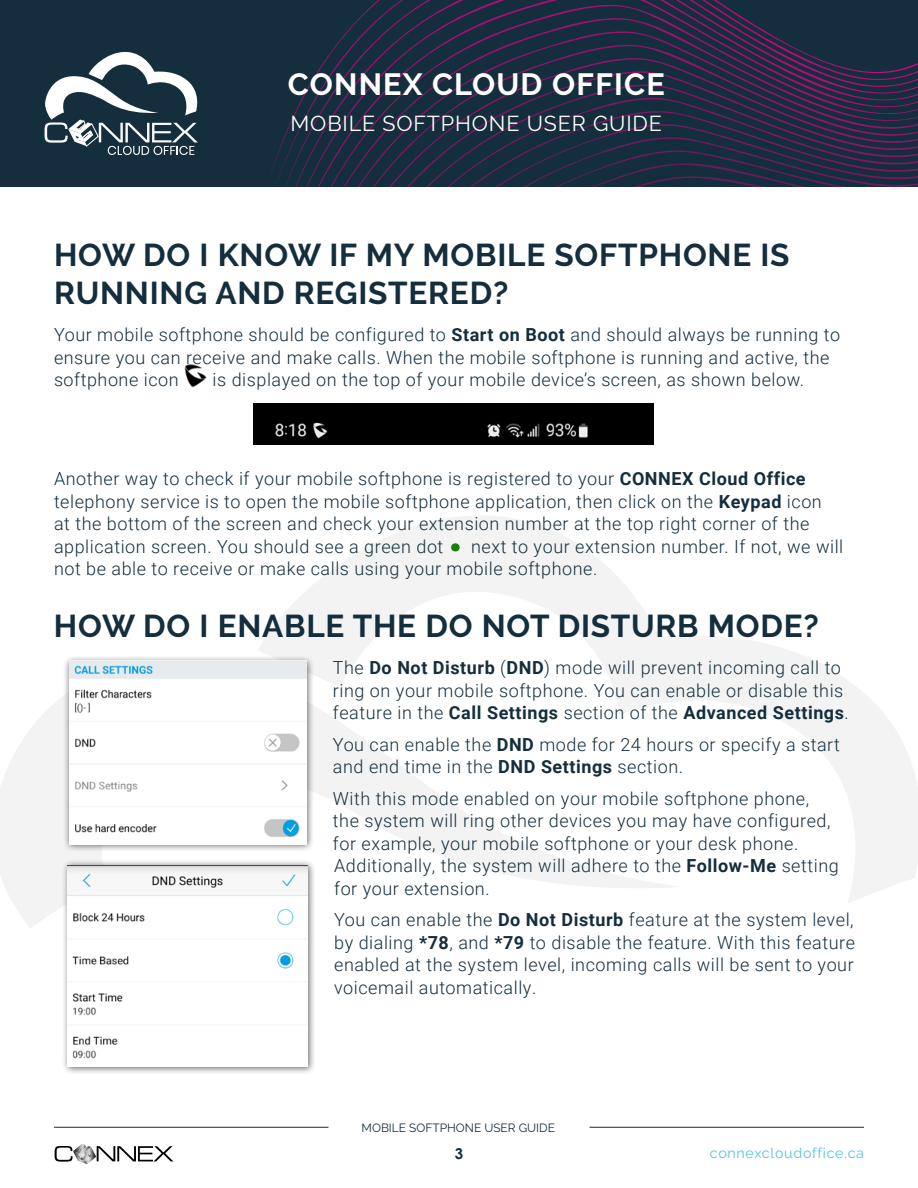
<style>
.page{position:relative;width:918px;height:1188px;background:#fff}
.page>*{position:absolute;margin:0;border:0;box-sizing:border-box;transform-origin:0 0}
.t1{font:300 101.25px "Roboto";color:#148100}
.t2{font:700 31.5px/37.8px "Raleway";letter-spacing:.025em;color:#142e3d}
.t3{font:700 30.6px "Raleway";letter-spacing:.04em;color:#fff}
.t4{font:21.52px "Raleway";letter-spacing:.04em;color:#fff}
.t5{font:300 18px/22.5px "Roboto";letter-spacing:.03em;color:#142e3d}
.t6{font:700 15px "Century Gothic";color:#142e3d}
.t7{font:14.25px "Raleway";letter-spacing:.05em;color:#59c3da}
.t8{font:11.93px "Raleway";color:#142e3d}
.s1{font-weight:700}
</style>
<div class="page">
<svg style="left:259px;top:516px;width:659px;height:387px"></svg>
<svg style="left:0;top:655px;width:684px;height:273px"></svg>
<svg style="left:0;top:0;width:918px;height:187px;background:#1f2b41"></svg>
<svg style="left:45px;top:51px;width:158px;height:104px"></svg>
<hr style="left:54px;top:1127px;width:274px;height:1px;background:#142e3d">
<hr style="left:590px;top:1127px;width:274px;height:1px;background:#142e3d">
<svg style="left:55px;top:1144px;width:118px;height:20px"></svg>
<img style="left:184px;top:364px;width:23px;height:23px">
<img style="left:254px;top:403px;width:399px;height:41px">
<div style="left:63px;top:655px;width:252px;height:197px;background:#000;opacity:.6"></div>
<img style="left:69px;top:661px;width:238px;height:183px">
<div style="left:62px;top:860px;width:254px;height:215px;background:#000;opacity:.6"></div>
<img style="left:68px;top:866px;width:240px;height:200px">
<h3 class="t3" style="left:288px;top:67px;width:378px">CONNEX CLOUD OFFICE</h3>
<p class="t4" style="left:291px;top:111px;width:373px">MOBILE SOFTPHONE USER GUIDE</p>
<h2 class="t2" style="left:54px;top:236px;width:737px">HOW DO I KNOW IF MY MOBILE SOFTPHONE IS<br>RUNNING AND REGISTERED?</h2>
<p class="t5" style="left:54px;top:323px;width:788px">Your mobile softphone should be configured to <span class="s1">Start on Boot</span> and should always be running to ensure you can receive and make calls. When the mobile softphone is running and active, the softphone icon</p>
<p class="t5" style="left:213px;top:368px;width:593px">is displayed on the top of your mobile device’s screen, as shown below.</p>
<p class="t5" style="left:54px;top:467px;width:769px">Another way to check if your mobile softphone is registered to your <span class="s1">CONNEX Cloud Office </span>telephony service is to open the mobile softphone application, then click on the <span class="s1">Keypad</span> icon at the bottom of the screen and check your extension number at the top right corner of the application screen. You should see a green dot</p>
<p class="t5" style="left:54px;top:534px;width:791px;text-indent:417px">next to your extension number. If not, we will not be able to receive or make calls using your mobile softphone.</p>
<h2 class="t2" style="left:54px;top:607px;width:766px">HOW DO I ENABLE THE DO NOT DISTURB MODE?</h2>
<p class="t5" style="left:333px;top:656px;width:517px">The <span class="s1">Do Not Disturb</span> (<span class="s1">DND</span>) mode will prevent incoming call to ring on your mobile softphone. You can enable or disable this feature in the <span class="s1">Call Settings</span> section of the <span class="s1">Advanced Settings</span>.</p>
<p class="t5" style="left:333px;top:733px;width:509px">You can enable the <span class="s1">DND</span> mode for 24 hours or specify a start and end time in the <span class="s1">DND Settings</span> section.</p>
<p class="t5" style="left:333px;top:787px;width:507px">With this mode enabled on your mobile softphone phone, the system will ring other devices you may have configured, for example, your mobile softphone or your desk phone.<br>Additionally, the system will adhere to the <span class="s1">Follow-Me</span> setting for your extension.</p>
<p class="t5" style="left:334px;top:908px;width:522px;text-align:justify">You can enable the <span class="s1">Do Not Disturb</span> feature at the system level, by dialing <span class="s1">*78</span>, and <span class="s1">*79</span> to disable the feature. With this feature enabled at the system level, incoming calls will be sent to your voicemail automatically.</p>
<h1 class="t1" style="left:444px;top:444px;width:26px">.</h1>
<p class="t8" style="left:362px;top:1121px;width:195px">MOBILE SOFTPHONE USER GUIDE</p>
<p class="t6" style="left:455px;top:1142px;width:10px">3</p>
<p class="t7" style="left:710px;top:1144px;width:156px">connexcloudoffice.ca</p>
</div>
